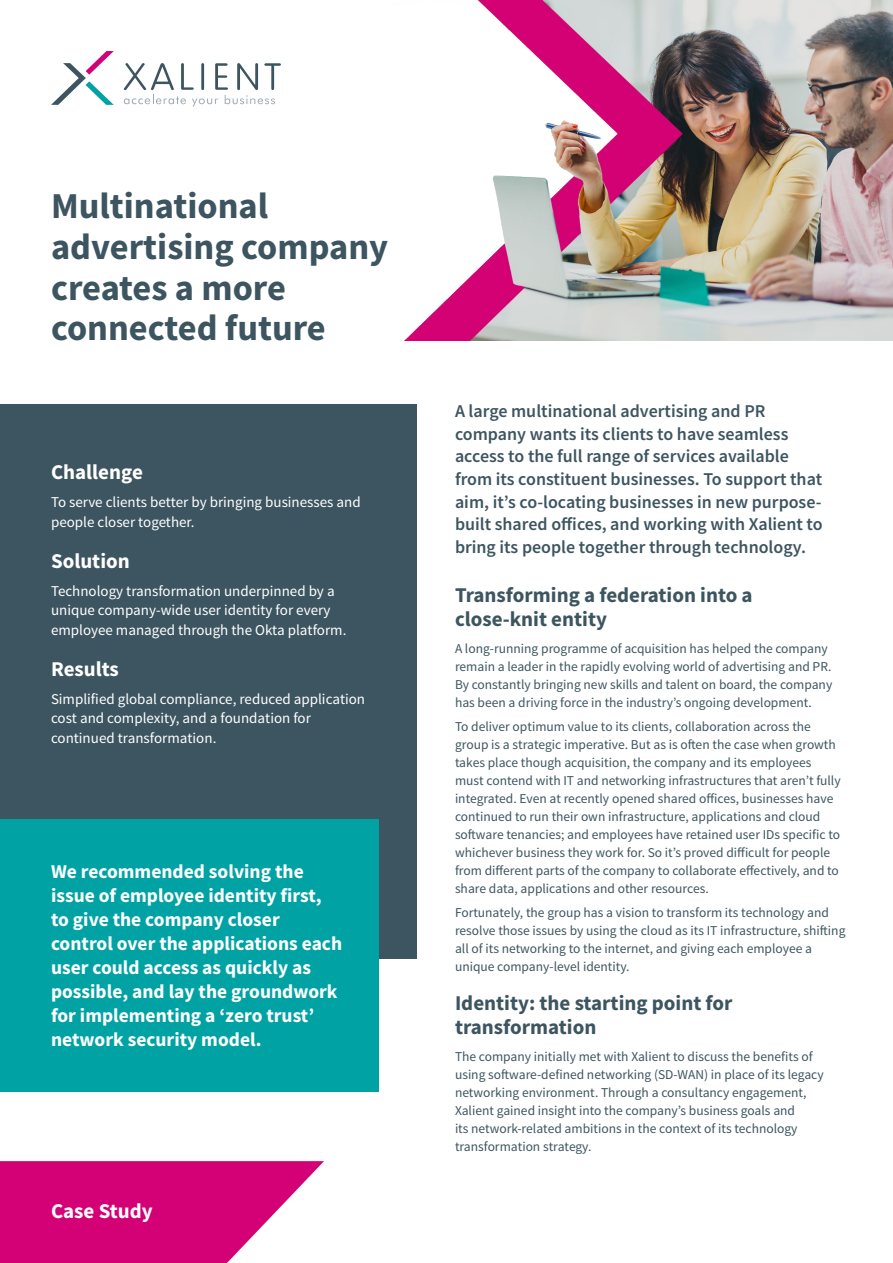
<style>
.page{position:relative;width:893px;height:1263px;background:#fff}
.page>*{position:absolute;margin:0;border:0;box-sizing:border-box;transform-origin:0 0}
.Bullet_Points_big{font:700 36.45px/40.7px "Source Sans Pro";color:#3d5560}
.Subhead{font:700 21px/24px "Source Sans Pro";color:#3d5560}
.Subhead-2{font:700 21px "Source Sans Pro";color:#fff}
.Bullet_Points_big-2{font:700 21px "Source Sans Pro";color:#fff}
.White_out_quotes{font:700 19.5px/24px "Source Sans Pro";color:#fff}
.Standfirst{font:600 18px/22.5px "Source Sans Pro";color:#3d5560}
.Main_text{font:15px/19.5px "Source Sans Pro";color:#fff}
.Main_text_9_12{font:13.5px/18px "Source Sans Pro";color:#3d5560}
</style>
<div class="page">
<div style="left:0;top:404px;width:417px;height:555px;background:#3d5560"></div>
<svg style="left:0;top:1161px;width:324px;height:102px;background:#da2589"></svg>
<svg style="left:124px;top:63px;width:157px;height:44px"></svg>
<svg style="left:51px;top:51px;width:63px;height:54px"></svg>
<div style="left:0;top:819px;width:378px;height:272px;background:#00a2a3"></div>
<img style="left:405px;top:0;width:488px;height:340px">
<p class="Bullet_Points_big" style="left:51px;top:185px;width:339px">Multinational advertising company creates a more connected future</p>
<p class="Subhead-2" style="left:51px;top:458px;width:93px">Challenge</p>
<p class="Main_text" style="left:51px;top:493px;width:311px">To serve clients better by bringing businesses and people closer together.</p>
<p class="Subhead-2" style="left:51px;top:547px;width:80px">Solution</p>
<p class="Main_text" style="left:51px;top:581px;width:297px">Technology transformation underpinned by a unique company-wide user identity for every employee managed through the Okta platform.</p>
<p class="Subhead-2" style="left:51px;top:655px;width:69px">Results</p>
<p class="Main_text" style="left:51px;top:689px;width:316px">Simplified global compliance, reduced application cost and complexity, and a foundation for continued transformation.</p>
<p class="White_out_quotes" style="left:51px;top:859px;width:293px">We recommended solving the issue of employee identity first, to give the company closer control over the applications each user could access as quickly as possible, and lay the groundwork for implementing a ‘zero trust’ network security model.</p>
<p class="Bullet_Points_big-2" style="left:51px;top:1197px;width:103px">Case Study</p>
<p class="Standfirst" style="left:455px;top:400px;width:369px">A large multinational advertising and PR company wants its clients to have seamless access to the full range of services available from its constituent businesses. To support that aim, it’s co-locating businesses in new purpose&shy;built shared offices, and working with Xalient to bring its people together through technology.</p>
<p class="Subhead" style="left:455px;top:583px;width:299px">Transforming a federation into a close-knit entity</p>
<p class="Main_text_9_12" style="left:455px;top:639px;width:379px">A long-running programme of acquisition has helped the company remain a leader in the rapidly evolving world of advertising and PR.<br>By constantly bringing new skills and talent on board, the company has been a driving force in the industry’s ongoing development.</p>
<p class="Main_text_9_12" style="left:455px;top:718px;width:387px">To deliver optimum value to its clients, collaboration across the group is a strategic imperative. But as is often the case when growth takes place though acquisition, the company and its employees must contend with IT and networking infrastructures that aren’t fully integrated. Even at recently opened shared offices, businesses have continued to run their own infrastructure, applications and cloud software tenancies; and employees have retained user IDs specific to whichever business they work for. So it’s proved difficult for people from different parts of the company to collaborate effectively, and to share data, applications and other resources.</p>
<p class="Main_text_9_12" style="left:455px;top:904px;width:392px">Fortunately, the group has a vision to transform its technology and resolve those issues by using the cloud as its IT infrastructure, shifting all of its networking to the internet, and giving each employee a unique company-level identity.</p>
<p class="Subhead" style="left:455px;top:991px;width:279px">Identity: the starting point for transformation</p>
<p class="Main_text_9_12" style="left:455px;top:1047px;width:370px">The company initially met with Xalient to discuss the benefits of using software-defined networking (SD-WAN) in place of its legacy networking environment. Through a consultancy engagement, Xalient gained insight into the company’s business goals and<br>its network-related ambitions in the context of its technology transformation strategy.</p>
</div>
